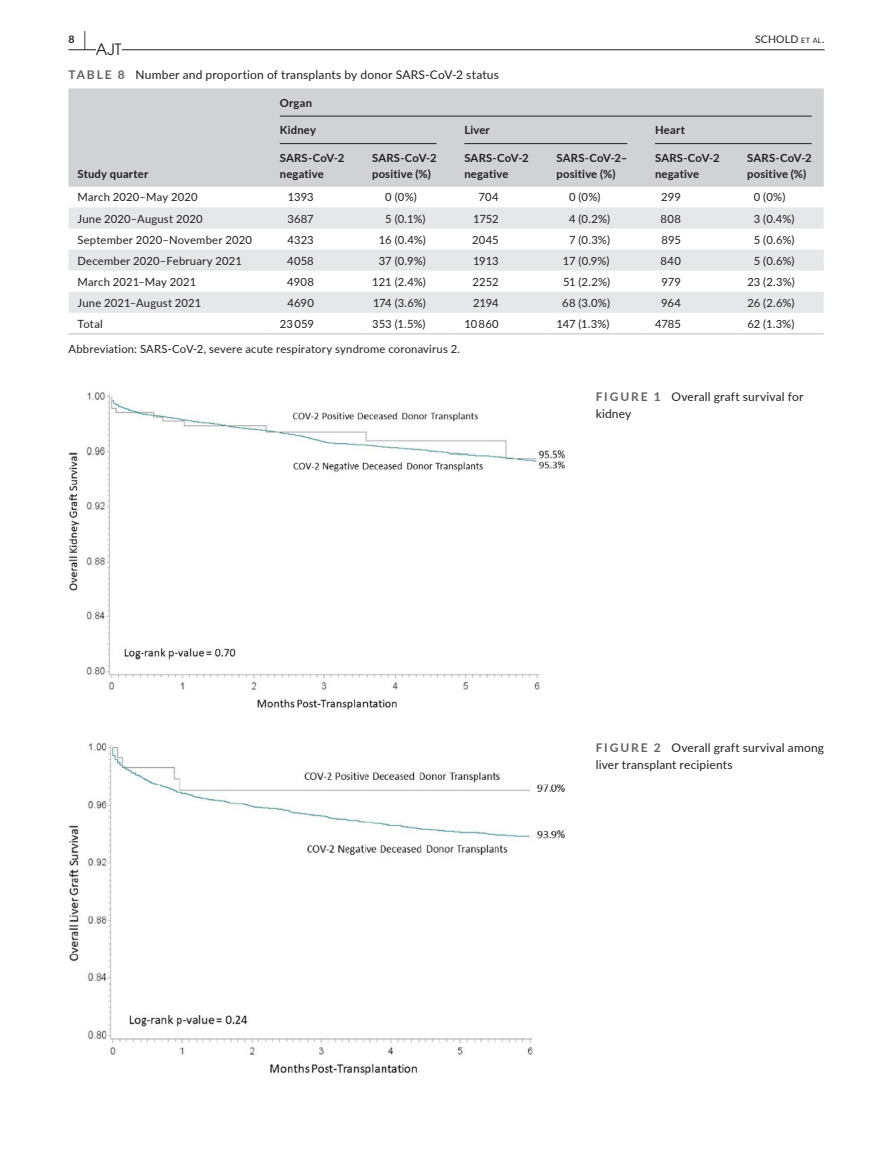
<style>
.page{position:relative;width:893px;height:1174px;background:#fff}
.page>*{position:absolute;margin:0;border:0;box-sizing:border-box;transform-origin:0 0}
.t1{font:15.6px "Avant Garde";color:#231f20}
.t2{font:12px/16.5px "Lato";letter-spacing:.015em;color:#231f20}
.t3{font:11.25px "Lato";letter-spacing:.015em;color:#231f20}
.t4{font:700 11.25px/15.8px "Lato";letter-spacing:.015em;color:#231f20}
.t5{font:10.5px "Lato";letter-spacing:.02em;color:#231f20}
.t6{font:700 10.5px "Lato";color:#231f20}
.s1{font-size:19.5px}
.s2{font-weight:700;color:#636366}
.s3{font-size:7.35px}
</style>
<div class="page">
<hr style="left:68px;top:49px;width:756px;height:1px;background:#231f20">
<div style="left:96px;top:41px;width:26px;height:17px;background:#fff"></div>
<div style="left:68px;top:88px;width:756px;height:99px;background:#d1d2d4"></div>
<svg style="left:68px;top:207px;width:756px;height:106px;fill:#e6e7e9"></svg>
<hr style="left:68px;top:333px;width:203px;height:1px;background:#d1d2d4">
<hr style="left:271px;top:333px;width:92px;height:1px;background:#d1d2d4">
<hr style="left:363px;top:333px;width:92px;height:1px;background:#d1d2d4">
<hr style="left:455px;top:333px;width:93px;height:1px;background:#d1d2d4">
<hr style="left:548px;top:333px;width:98px;height:1px;background:#d1d2d4">
<hr style="left:646px;top:333px;width:92px;height:1px;background:#d1d2d4">
<hr style="left:738px;top:333px;width:86px;height:1px;background:#d1d2d4">
<hr style="left:280px;top:116px;width:532px;height:1px;background:#231f20">
<hr style="left:280px;top:143px;width:157px;height:1px;background:#231f20">
<hr style="left:464px;top:143px;width:163px;height:1px;background:#231f20">
<hr style="left:655px;top:143px;width:157px;height:1px;background:#231f20">
<img style="left:68px;top:392px;width:497px;height:318px">
<img style="left:68px;top:743px;width:498px;height:332px">
<p class="t6" style="left:68px;top:31px;width:19px">8 <span class="s1">|</span></p>
<h1 class="t1" style="left:96px;top:40px;width:27px">AJT</h1>
<p class="t2" style="left:68px;top:66px;width:432px"><span class="s2">TABLE 8</span> Number and proportion of transplants by donor SARS-CoV-2 status</p>
<p class="t5" style="left:755px;top:31px;width:71px">SCHOLD <span class="s3">et al</span>.</p>
<p class="t4" style="left:77px;top:165px;width:72px">Study quarter</p>
<p class="t4" style="left:280px;top:94px;width:34px">Organ</p>
<p class="t4" style="left:280px;top:122px;width:38px">Kidney</p>
<p class="t4" style="left:464px;top:122px;width:27px">Liver</p>
<p class="t4" style="left:655px;top:122px;width:31px">Heart</p>
<p class="t4" style="left:280px;top:149px;width:66px">SARS-CoV-2 negative</p>
<p class="t4" style="left:372px;top:149px;width:66px">SARS-CoV-2 positive (%)</p>
<p class="t4" style="left:464px;top:149px;width:66px">SARS-CoV-2 negative</p>
<p class="t4" style="left:557px;top:149px;width:72px">SARS-CoV-2– positive (%)</p>
<p class="t4" style="left:655px;top:149px;width:66px">SARS-CoV-2 negative</p>
<p class="t4" style="left:747px;top:149px;width:66px">SARS-CoV-2 positive (%)</p>
<p class="t3" style="left:77px;top:189px;width:122px">March 2020–May 2020</p>
<p class="t3" style="left:288px;top:189px;width:28px">1393</p>
<p class="t3" style="left:385px;top:189px;width:33px">0 (0%)</p>
<p class="t3" style="left:479px;top:189px;width:22px">704</p>
<p class="t3" style="left:569px;top:189px;width:33px">0 (0%)</p>
<p class="t3" style="left:661px;top:189px;width:21px">299</p>
<p class="t3" style="left:754px;top:189px;width:33px">0 (0%)</p>
<p class="t3" style="left:77px;top:210px;width:127px">June 2020–August 2020</p>
<p class="t3" style="left:287px;top:210px;width:28px">3687</p>
<p class="t3" style="left:385px;top:210px;width:42px">5 (0.1%)</p>
<p class="t3" style="left:473px;top:210px;width:27px">1752</p>
<p class="t3" style="left:569px;top:210px;width:43px">4 (0.2%)</p>
<p class="t3" style="left:661px;top:210px;width:22px">808</p>
<p class="t3" style="left:754px;top:210px;width:42px">3 (0.4%)</p>
<p class="t3" style="left:77px;top:231px;width:176px">September 2020–November 2020</p>
<p class="t3" style="left:287px;top:231px;width:28px">4323</p>
<p class="t3" style="left:379px;top:231px;width:49px">16 (0.4%)</p>
<p class="t3" style="left:472px;top:231px;width:28px">2045</p>
<p class="t3" style="left:569px;top:231px;width:43px">7 (0.3%)</p>
<p class="t3" style="left:661px;top:231px;width:21px">895</p>
<p class="t3" style="left:754px;top:231px;width:42px">5 (0.6%)</p>
<p class="t3" style="left:77px;top:252px;width:166px">December 2020–February 2021</p>
<p class="t3" style="left:287px;top:252px;width:28px">4058</p>
<p class="t3" style="left:379px;top:252px;width:49px">37 (0.9%)</p>
<p class="t3" style="left:473px;top:252px;width:27px">1913</p>
<p class="t3" style="left:563px;top:252px;width:48px">17 (0.9%)</p>
<p class="t3" style="left:661px;top:252px;width:22px">840</p>
<p class="t3" style="left:754px;top:252px;width:42px">5 (0.6%)</p>
<p class="t3" style="left:77px;top:273px;width:120px">March 2021–May 2021</p>
<p class="t3" style="left:287px;top:273px;width:28px">4908</p>
<p class="t3" style="left:372px;top:273px;width:55px">121 (2.4%)</p>
<p class="t3" style="left:472px;top:273px;width:28px">2252</p>
<p class="t3" style="left:563px;top:273px;width:49px">51 (2.2%)</p>
<p class="t3" style="left:661px;top:273px;width:21px">979</p>
<p class="t3" style="left:747px;top:273px;width:49px">23 (2.3%)</p>
<p class="t3" style="left:77px;top:295px;width:125px">June 2021–August 2021</p>
<p class="t3" style="left:287px;top:295px;width:28px">4690</p>
<p class="t3" style="left:373px;top:295px;width:54px">174 (3.6%)</p>
<p class="t3" style="left:473px;top:295px;width:27px">2194</p>
<p class="t3" style="left:562px;top:295px;width:49px">68 (3.0%)</p>
<p class="t3" style="left:661px;top:295px;width:21px">964</p>
<p class="t3" style="left:747px;top:295px;width:49px">26 (2.6%)</p>
<p class="t3" style="left:77px;top:316px;width:27px">Total</p>
<p class="t3" style="left:280px;top:316px;width:35px">23 059</p>
<p class="t3" style="left:372px;top:316px;width:55px">353 (1.5%)</p>
<p class="t3" style="left:464px;top:316px;width:36px">10 860</p>
<p class="t3" style="left:557px;top:316px;width:54px">147 (1.3%)</p>
<p class="t3" style="left:655px;top:316px;width:27px">4785</p>
<p class="t3" style="left:747px;top:316px;width:48px">62 (1.3%)</p>
<p class="t3" style="left:68px;top:340px;width:393px">Abbreviation: SARS-CoV-2, severe acute respiratory syndrome coronavirus 2.</p>
<p class="t2" style="left:596px;top:388px;width:209px"><span class="s2">FIGURE 1</span> Overall graft survival for kidney</p>
<p class="t2" style="left:596px;top:739px;width:230px"><span class="s2">FIGURE 2</span> Overall graft survival among liver transplant recipients</p>
</div>
